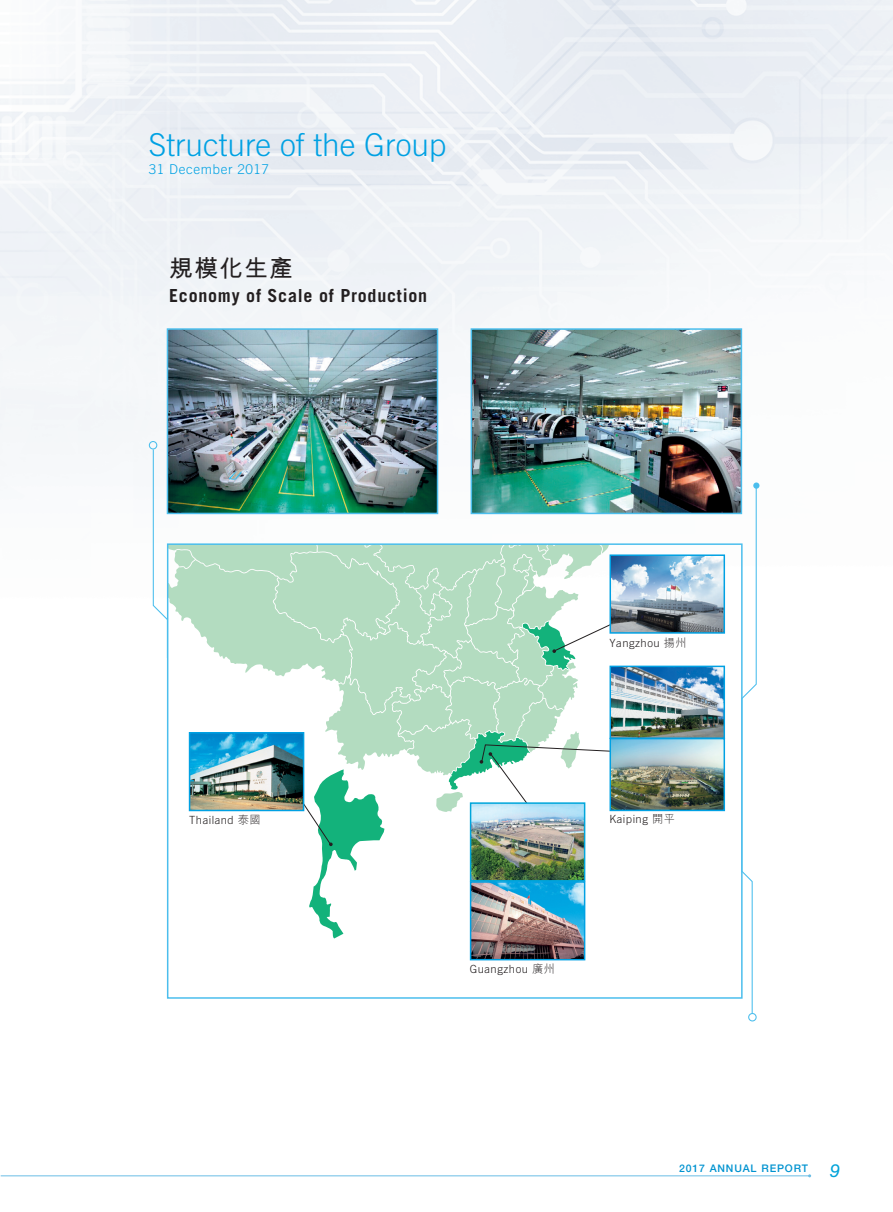
<style>
.page{position:relative;width:893px;height:1212px;background:#fff}
.page>*{position:absolute;margin:0;border:0;box-sizing:border-box;transform-origin:0 0}
.t1{font:300 31.5px "Trade Gothic LT Std";color:#00a1e3}
._1__內文{font:700 24px "M Hei HK";letter-spacing:.04em;color:#231f20}
._1__內文-2{font:700 18px "Trade Gothic LT Std";letter-spacing:.04em;color:#231f20}
.t2{font:300 13.5px "Trade Gothic LT Std";letter-spacing:.04em;color:#00a1e3}
._1__內文-3{font:300 11.25px "Trade Gothic LT Std";letter-spacing:.04em;color:#231f20}
.t3{font:500 10.5px "Helvetica Neue LT Std";letter-spacing:.08em;color:#0093d0}
.s1{font-family:"M Hei HK"}
.s2{font-weight:400;font-style:italic;font-size:18px;color:#00a3d9}
</style>
<div class="page">
<hr style="left:1px;top:1175px;width:809px;height:1px;background:#6bbde5">
<img style="left:473px;top:938px;width:109px;height:19px">
<div style="left:470px;top:881px;width:115px;height:79px;border:2px solid #00a1e3"></div>
<div style="left:753px;top:482px;width:6px;height:7px;background:#4bbeed;border-radius:50%"></div>
<svg style="left:741px;top:485px;width:16px;height:529px"></svg>
<div style="left:748px;top:1013px;width:9px;height:8px;border:1px solid #4bbeed;border-radius:50%"></div>
<div style="left:149px;top:441px;width:8px;height:8px;border:1px solid #4bbeed;border-radius:50%"></div>
<img style="left:152px;top:448px;width:572px;height:490px">
<div style="left:470px;top:802px;width:115px;height:79px;border:2px solid #00a6db"></div>
<img style="left:170px;top:331px;width:265px;height:180px">
<div style="left:167px;top:328px;width:271px;height:186px;border:2px solid #4bbeed"></div>
<img style="left:474px;top:331px;width:265px;height:180px">
<div style="left:471px;top:328px;width:271px;height:186px;border:2px solid #4bbeed"></div>
<h1 class="t1" style="left:149px;top:126px;width:299px">Structure of the Group</h1>
<p class="t2" style="left:149px;top:161px;width:122px">31 December 2017</p>
<p class="_1__內文" style="left:169px;top:250px;width:126px">規模化生產</p>
<p class="_1__內文-2" style="left:169px;top:285px;width:259px">Economy of Scale of Production</p>
<p class="_1__內文-3" style="left:189px;top:813px;width:73px">Thailand <span class="s1">泰國</span></p>
<p class="_1__內文-3" style="left:609px;top:636px;width:79px">Yangzhou <span class="s1">揚州</span></p>
<p class="_1__內文-3" style="left:470px;top:962px;width:87px">Guangzhou <span class="s1">廣州</span></p>
<p class="_1__內文-3" style="left:609px;top:813px;width:67px">Kaiping <span class="s1">開平</span></p>
<p class="t3" style="left:679px;top:1162px;width:163px">2017 ANNUAL REPORT <span class="s2">9</span></p>
</div>
